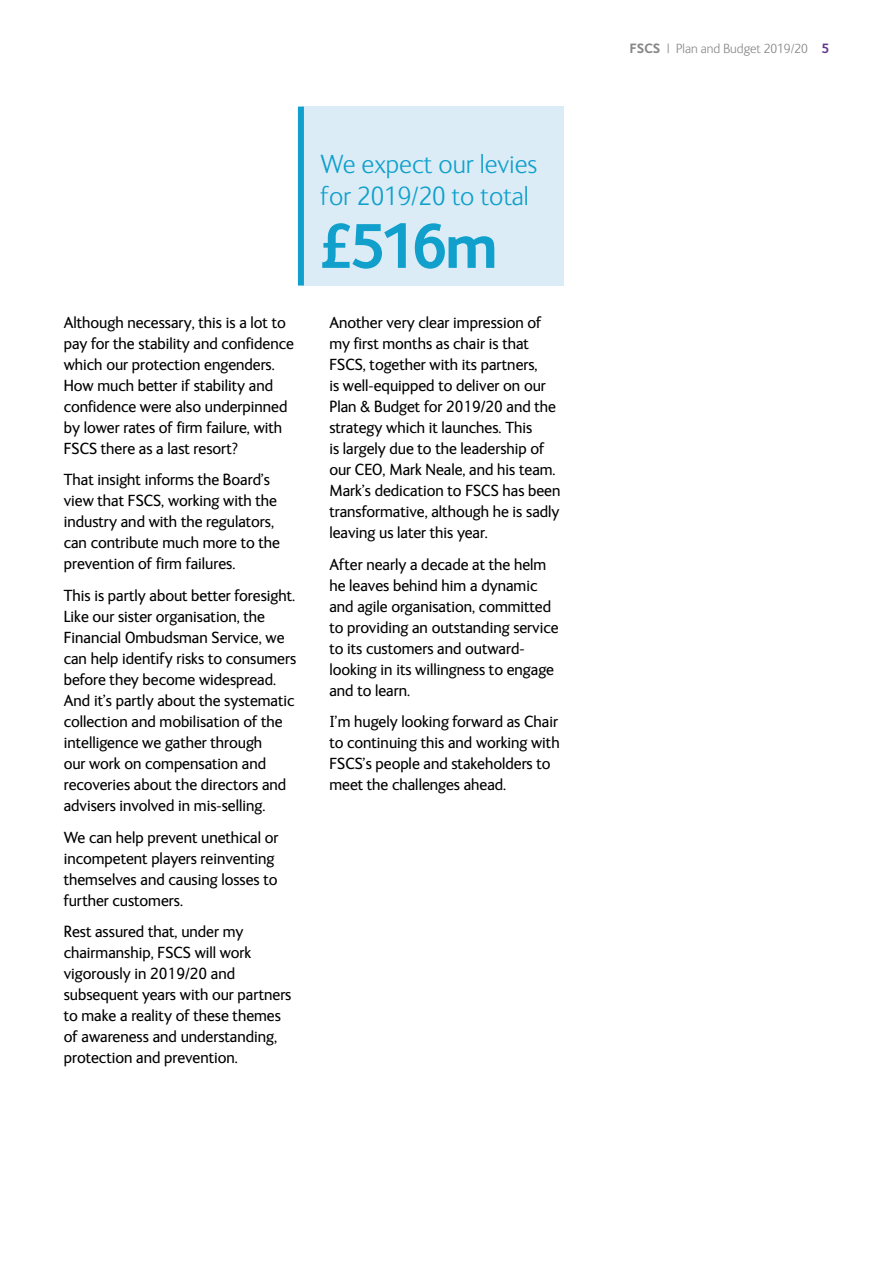
<style>
.page{position:relative;width:893px;height:1263px;background:#fff}
.page>*{position:absolute;margin:0;border:0;box-sizing:border-box;transform-origin:0 0}
.t1{font:700 63px "FS Ingrid";color:#10a0cb}
.t2{font:300 27px/31.5px "FS Ingrid";color:#10a0cb}
.t3{font:16.5px/21px "FS Ingrid";color:#000}
.t4{font:300 13.5px "FS Ingrid";color:#878787}
.s1{font-weight:700}
.s2{font-weight:700;color:#61388e}
</style>
<div class="page">
<div style="left:302px;top:107px;width:262px;height:179px;background:#dbecf6"></div>
<div style="left:298px;top:107px;width:6px;height:179px;background:#10a0cb"></div>
<p class="t3" style="left:64px;top:311px;width:232px">Although necessary, this is a lot to pay for the stability and confidence which our protection engenders.<br>How much better if stability and confidence were also underpinned by lower rates of firm failure, with FSCS there as a last resort?</p>
<p class="t3" style="left:64px;top:469px;width:218px">That insight informs the Board’s view that FSCS, working with the industry and with the regulators, can contribute much more to the prevention of firm failures.</p>
<p class="t3" style="left:64px;top:584px;width:234px">This is partly about better foresight.<br>Like our sister organisation, the Financial Ombudsman Service, we can help identify risks to consumers before they become widespread.<br>And it’s partly about the systematic collection and mobilisation of the intelligence we gather through<br>our work on compensation and recoveries about the directors and advisers involved in mis-selling.</p>
<p class="t3" style="left:64px;top:826px;width:216px">We can help prevent unethical or incompetent players reinventing themselves and causing losses to further customers.</p>
<p class="t3" style="left:64px;top:920px;width:229px">Rest assured that, under my chairmanship, FSCS will work vigorously in 2019/20 and subsequent years with our partners to make a reality of these themes of awareness and understanding, protection and prevention.</p>
<h2 class="t2" style="left:320px;top:147px;width:218px">We expect our levies for 2019/20 to total</h2>
<h1 class="t1" style="left:320px;top:205px;width:179px">£516m</h1>
<p class="t3" style="left:329px;top:311px;width:233px">Another very clear impression of my first months as chair is that FSCS, together with its partners,<br>is well-equipped to deliver on our Plan &amp; Budget for 2019/20 and the strategy which it launches. This<br>is largely due to the leadership of our CEO, Mark Neale, and his team.<br>Mark’s dedication to FSCS has been transformative, although he is sadly leaving us later this year.</p>
<p class="t3" style="left:329px;top:553px;width:231px">After nearly a decade at the helm he leaves behind him a dynamic and agile organisation, committed to providing an outstanding service to its customers and outward&shy;looking in its willingness to engage and to learn.</p>
<p class="t3" style="left:329px;top:710px;width:232px">I’m hugely looking forward as Chair to continuing this and working with FSCS’s people and stakeholders to meet the challenges ahead.</p>
<p class="t4" style="left:630px;top:40px;width:201px"><span class="s1">FSCS</span> | Plan and Budget 2019/20 <span class="s2">5</span></p>
</div>
